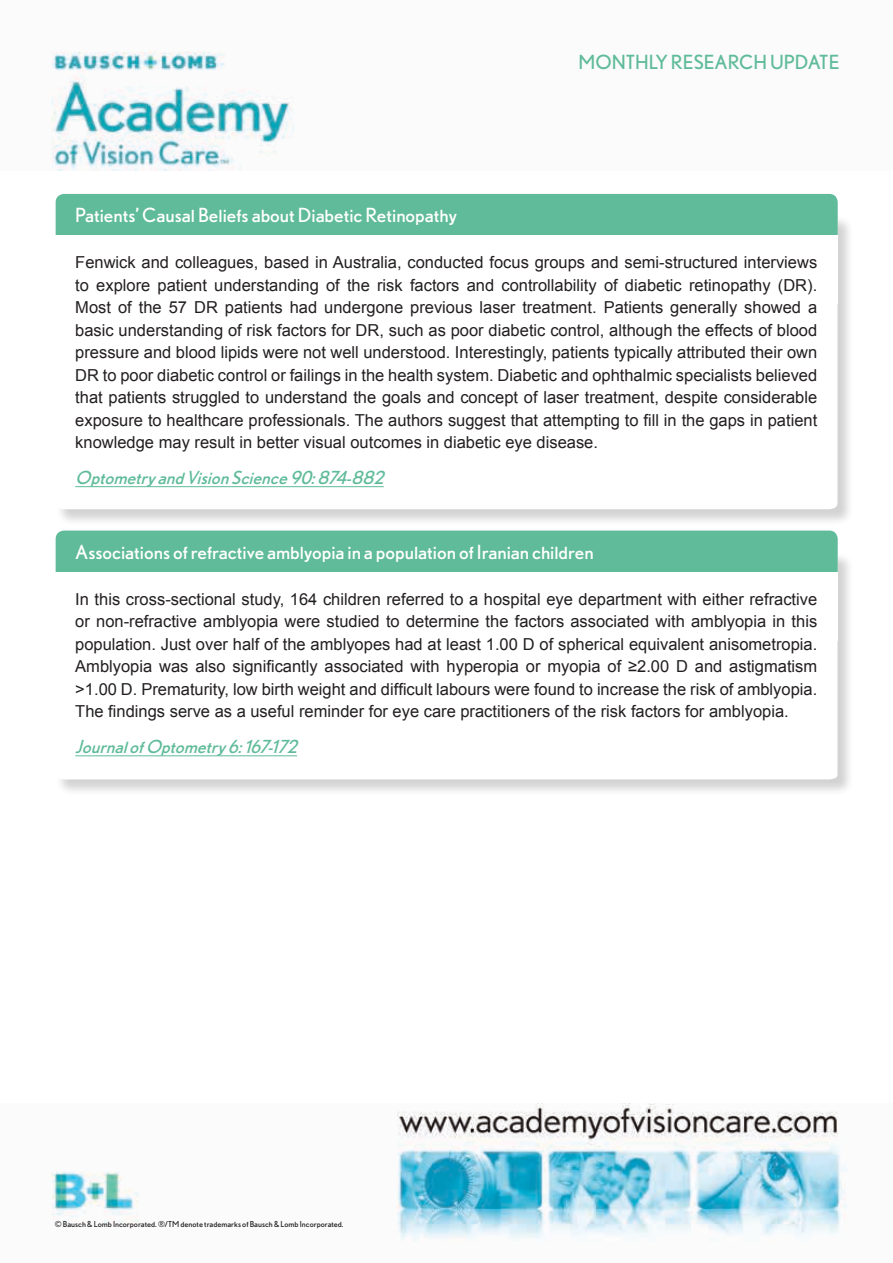
<style>
.page{position:relative;width:893px;height:1263px;background:#fff}
.page>*{position:absolute;margin:0;border:0;box-sizing:border-box;transform-origin:0 0}
.t1{font:19.5px "Nobel BL";color:#fff}
.t2{font:19.5px "Nobel BL";color:#5fbb9a}
.t3{font:italic 18px "Nobel BL";color:#5fbb9a}
.t4{font:16.5px/22.5px "Arial";color:#231f20;text-align:justify}
.t5{font:8.25px "Nobel BL";color:#231f20}
</style>
<div class="page">
<img style="left:51px;top:1136px;width:796px;height:105px">
<img style="left:51px;top:51px;width:243px;height:120px">
<svg style="left:397px;top:1103px;width:441px;height:33px;fill:#f5f4f5"></svg>
<div style="left:56px;top:214px;width:798px;height:312px;background:#231f20;opacity:.2"></div>
<svg style="left:55px;top:214px;width:782px;height:295px"></svg>
<div style="left:56px;top:194px;width:782px;height:88px;background:#5fbb9a;border-radius:9px"></div>
<div style="left:51px;top:235px;width:787px;height:69px;background:#fff"></div>
<hr style="left:75px;top:486px;width:309px;height:1px;background:#5fbb9a">
<div style="left:56px;top:551px;width:798px;height:245px;background:#231f20;opacity:.2"></div>
<svg style="left:55px;top:551px;width:782px;height:228px"></svg>
<div style="left:56px;top:531px;width:782px;height:88px;background:#5fbb9a;border-radius:9px"></div>
<div style="left:51px;top:572px;width:787px;height:68px;background:#fff"></div>
<hr style="left:75px;top:755px;width:222px;height:1px;background:#5fbb9a">
<p class="t2" style="left:578px;top:51px;width:262px">MONTHLY RESEARCH UPDATE</p>
<p class="t1" style="left:75px;top:204px;width:383px">Patients’ Causal Beliefs about Diabetic Retinopathy</p>
<p class="t4" style="left:75px;top:251px;width:743px">Fenwick and colleagues, based in Australia, conducted focus groups and semi-structured interviews to explore patient understanding of the risk factors and controllability of diabetic retinopathy (DR).<br>Most of the 57 DR patients had undergone previous laser treatment. Patients generally showed a basic understanding of risk factors for DR, such as poor diabetic control, although the effects of blood pressure and blood lipids were not well understood. Interestingly, patients typically attributed their own DR to poor diabetic control or failings in the health system. Diabetic and ophthalmic specialists believed that patients struggled to understand the goals and concept of laser treatment, despite considerable exposure to healthcare professionals. The authors suggest that attempting to fill in the gaps in patient knowledge may result in better visual outcomes in diabetic eye disease.</p>
<p class="t3" style="left:75px;top:467px;width:315px">OptometryandVisionScience90:874-882</p>
<p class="t1" style="left:75px;top:540px;width:520px">Associations of refractive amblyopia in a population of Iranian children</p>
<p class="t4" style="left:75px;top:588px;width:743px">In this cross-sectional study, 164 children referred to a hospital eye department with either refractive or non-refractive amblyopia were studied to determine the factors associated with amblyopia in this population. Just over half of the amblyopes had at least 1.00 D of spherical equivalent anisometropia.<br>Amblyopia was also significantly associated with hyperopia or myopia of ≥2.00 D and astigmatism &gt;1.00 D. Prematurity, low birth weight and difficult labours were found to increase the risk of amblyopia.<br>The findings serve as a useful reminder for eye care practitioners of the risk factors for amblyopia.</p>
<p class="t3" style="left:75px;top:737px;width:229px">JournalofOptometry6:167-172</p>
<p class="t5" style="left:55px;top:1219px;width:290px">© Bausch &amp; Lomb Incorporated. ®/TM denote trademarks of Bausch &amp; Lomb Incorporated.</p>
</div>
